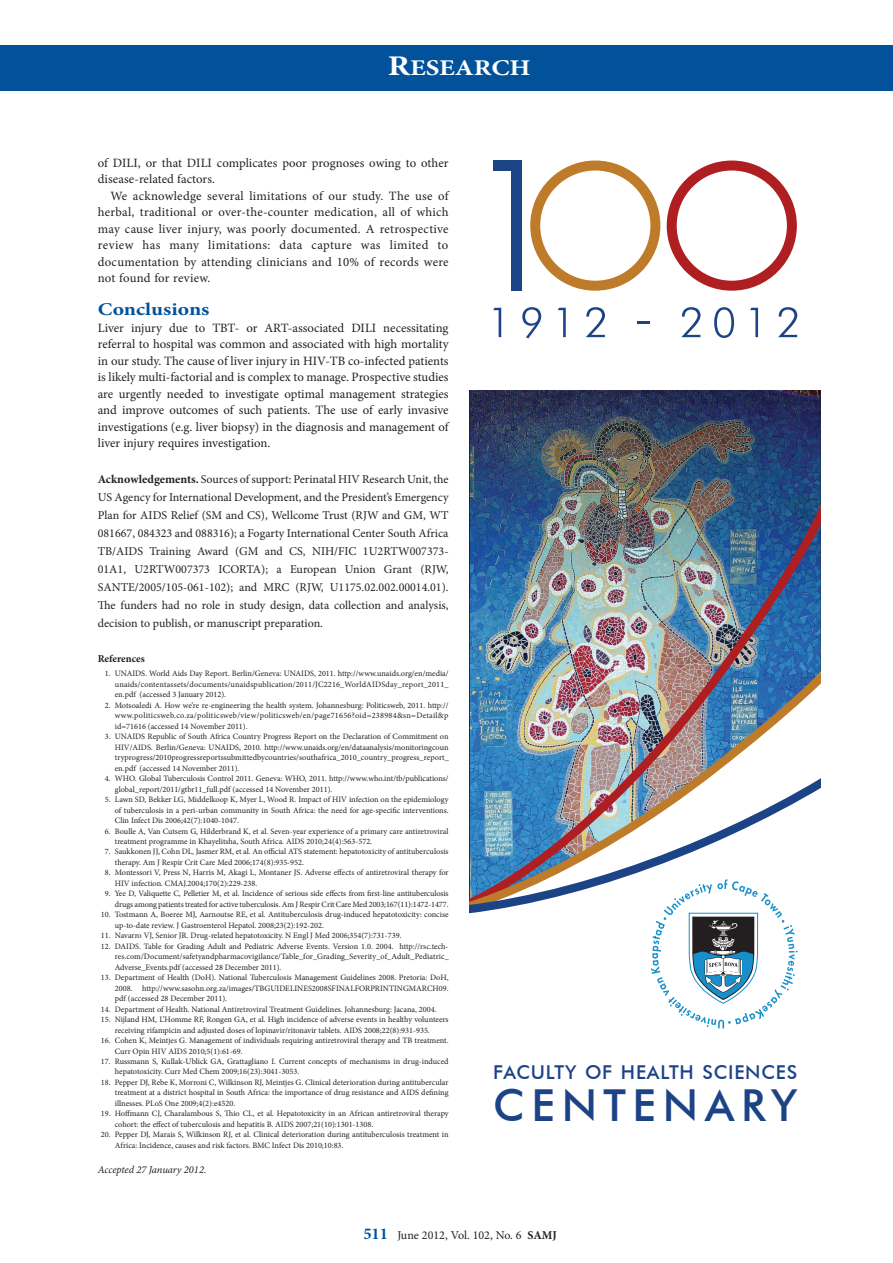
<style>
.page{position:relative;width:893px;height:1263px;background:#fff}
.page>*{position:absolute;margin:0;border:0;box-sizing:border-box;transform-origin:0 0}
.t1{font:500 44.1px "Futura BT";letter-spacing:.15em;color:#1d4387}
.t2{font:700 22.5px "Minion Pro";color:#fff;scale:1.2 1}
.t3{font:500 19.05px "Futura BT";letter-spacing:.04em;color:#1d4387}
.B_HEAD_BLUE{font:700 18px "Minion Pro";color:#01529a;scale:1.2 1}
.BODY_TEXT_1ST_PARAGR{font:12.75px/16.5px "Minion Pro";letter-spacing:-.005em;color:#231f20;text-align:justify}
.BODY_TEXT_INDENT{font:12.75px/16.5px "Minion Pro";letter-spacing:.01em;color:#231f20}
.ACKNOWLEGEMENTS{font:12px/18px "Minion Pro";letter-spacing:-.005em;color:#231f20;text-align:justify}
.ACCEPTED{font:italic 10.5px "Minion Pro";letter-spacing:-.005em;color:#231f20}
.REFERENCE_HEADING{font:700 10.5px "Minion Pro";letter-spacing:-.005em;color:#231f20}
.t4{font:8.25px/10.5px "Minion Pro";color:#231f20}
.s1{font-size:28.5px}
.s2{font-weight:700}
.s3{font-weight:700;font-size:16.5px;color:#01529a}
</style>
<div class="page">
<div style="left:0;top:45px;width:893px;height:45px;background:#01529a"></div>
<img style="left:470px;top:337px;width:351px;height:146px">
<img style="left:470px;top:483px;width:351px;height:139px">
<img style="left:470px;top:622px;width:351px;height:292px">
<svg style="left:493px;top:308px;width:8px;height:29px"></svg>
<svg style="left:522px;top:307px;width:19px;height:32px"></svg>
<svg style="left:558px;top:308px;width:8px;height:29px"></svg>
<svg style="left:586px;top:307px;width:19px;height:30px"></svg>
<svg style="left:637px;top:321px;width:13px;height:3px"></svg>
<svg style="left:681px;top:307px;width:19px;height:30px"></svg>
<svg style="left:714px;top:307px;width:20px;height:31px"></svg>
<svg style="left:750px;top:308px;width:8px;height:29px"></svg>
<svg style="left:778px;top:307px;width:19px;height:30px"></svg>
<div style="left:493px;top:161px;width:29px;height:10px;background:#1d4387"></div>
<div style="left:511px;top:161px;width:11px;height:130px;background:#1d4387"></div>
<svg style="left:530px;top:161px;width:130px;height:130px"></svg>
<svg style="left:667px;top:161px;width:130px;height:130px"></svg>
<svg style="left:651px;top:879px;width:147px;height:149px"></svg>
<h2 class="t2" style="left:388px;top:52px;width:121px"><span class="s1">R</span>ESEARCH</h2>
<p class="BODY_TEXT_INDENT" style="left:98px;top:154px;width:352px">of DILI, or that DILI complicates poor prognoses owing to other disease-related factors.</p>
<p class="BODY_TEXT_INDENT" style="left:98px;top:187px;width:352px;text-align:justify;text-indent:13px">We acknowledge several limitations of our study. The use of herbal, traditional or over-the-counter medication, all of which may cause liver injury, was poorly documented. A retrospective review has many limitations: data capture was limited to documentation by attending clinicians and 10% of records were not found for review.</p>
<p class="B_HEAD_BLUE" style="left:98px;top:297px;width:95px">Conclusions</p>
<p class="BODY_TEXT_1ST_PARAGR" style="left:98px;top:319px;width:352px">Liver injury due to TBT- or ART-associated DILI necessitating referral to hospital was common and associated with high mortality in our study. The cause of liver injury in HIV-TB co-infected patients is likely multi-factorial and is complex to manage. Prospective studies are urgently needed to investigate optimal management strategies and improve outcomes of such patients. The use of early invasive investigations (e.g. liver biopsy) in the diagnosis and management of liver injury requires investigation.</p>
<p class="ACKNOWLEGEMENTS" style="left:98px;top:470px;width:352px"><span class="s2">Acknowledgements.</span> Sources of support: Perinatal HIV Research Unit, the US Agency for International Development, and the President’s Emergency Plan for AIDS Relief (SM and CS), Wellcome Trust (RJW and GM, WT 081667, 084323 and 088316); a Fogarty International Center South Africa TB/AIDS Training Award (GM and CS, NIH/FIC 1U2RTW007373- 01A1, U2RTW007373 ICORTA); a European Union Grant (RJW, SANTE/2005/105-061-102); and MRC (RJW, U1175.02.002.00014.01).<br>The funders had no role in study design, data collection and analysis, decision to publish, or manuscript preparation.</p>
<p class="REFERENCE_HEADING" style="left:98px;top:651px;width:48px">References</p>
<p class="t4" style="left:115px;top:668px;width:335px;text-align:justify;text-indent:-10px">1. UNAIDS. World Aids Day Report. Berlin/Geneva: UNAIDS, 2011. http://www.unaids.org/en/media/ unaids/contentassets/documents/unaidspublication/2011/JC2216_WorldAIDSday_report_2011_ en.pdf (accessed 3 January 2012).</p>
<p class="t4" style="left:115px;top:700px;width:335px;text-align:justify;text-indent:-10px">2. Motsoaledi A. How we’re re-engineering the health system. Johannesburg: Politicsweb, 2011. http:// www.politicsweb.co.za/politicsweb/view/politicsweb/en/page71656?oid=238984&amp;sn=Detail&amp;p id=71616 (accessed 14 November 2011).</p>
<p class="t4" style="left:115px;top:731px;width:336px;text-align:justify;text-indent:-10px">3. UNAIDS Republic of South Africa Country Progress Report on the Declaration of Commitment on HIV/AIDS. Berlin/Geneva: UNAIDS, 2010. http://www.unaids.org/en/dataanalysis/monitoringcoun tryprogress/2010progressreportssubmittedbycountries/southafrica_2010_country_progress_report_ en.pdf (accessed 14 November 2011).</p>
<p class="t4" style="left:115px;top:773px;width:335px;text-indent:-10px">4. WHO. Global Tuberculosis Control 2011. Geneva: WHO, 2011. http://www.who.int/tb/publications/ global_report/2011/gtbr11_full.pdf (accessed 14 November 2011).</p>
<p class="t4" style="left:115px;top:794px;width:335px;text-align:justify;text-indent:-10px">5. Lawn SD, Bekker LG, Middelkoop K, Myer L, Wood R. Impact of HIV infection on the epidemiology of tuberculosis in a peri-urban community in South Africa: the need for age-specific interventions.<br>Clin Infect Dis 2006;42(7):1040-1047.</p>
<p class="t4" style="left:115px;top:826px;width:335px;text-indent:-10px">6. Boulle A, Van Cutsem G, Hilderbrand K, et al. Seven-year experience of a primary care antiretroviral treatment programme in Khayelitsha, South Africa. AIDS 2010;24(4):563-572.</p>
<p class="t4" style="left:115px;top:847px;width:335px;text-indent:-10px">7. Saukkonen JJ, Cohn DL, Jasmer RM, et al. An official ATS statement: hepatotoxicity of antituberculosis therapy. Am J Respir Crit Care Med 2006;174(8):935-952.</p>
<p class="t4" style="left:115px;top:867px;width:335px;text-indent:-10px">8. Montessori V, Press N, Harris M, Akagi L, Montaner JS. Adverse effects of antiretroviral therapy for<br>HIV infection. CMAJ.2004;170(2):229-238.</p>
<p class="t4" style="left:105px;top:888px;width:345px;text-align:right">9. Yee D, Valiquette C, Pelletier M, et al. Incidence of serious side effects from first-line antituberculosis drugs among patients treated for active tuberculosis. Am J Respir Crit Care Med 2003;167(11):1472-1477.</p>
<p class="t4" style="left:115px;top:909px;width:335px;text-indent:-14px">10. Tostmann A, Boeree MJ, Aarnoutse RE, et al. Antituberculosis drug-induced hepatotoxicity: concise up-to-date review. J Gastroenterol Hepatol. 2008;23(2):192-202.</p>
<p class="t4" style="left:101px;top:930px;width:302px">11. Navarro VJ, Senior JR. Drug-related hepatotoxicity. N Engl J Med 2006;354(7):731-739.</p>
<p class="t4" style="left:115px;top:941px;width:336px;text-align:justify;text-indent:-14px">12. DAIDS. Table for Grading Adult and Pediatric Adverse Events. Version 1.0. 2004. http://rsc.tech&shy;res.com/Document/safetyandpharmacovigilance/Table_for_Grading_Severity_of_Adult_Pediatric_ Adverse_Events.pdf (accessed 28 December 2011).</p>
<p class="t4" style="left:115px;top:972px;width:335px;text-align:justify;text-indent:-14px">13. Department of Health (DoH). National Tuberculosis Management Guidelines 2008. Pretoria: DoH, 2008. http://www.sasohn.org.za/images/TBGUIDELINES2008SFINALFORPRINTINGMARCH09. pdf (accessed 28 December 2011).</p>
<p class="t4" style="left:101px;top:1004px;width:337px">14. Department of Health. National Antiretroviral Treatment Guidelines. Johannesburg: Jacana, 2004.</p>
<p class="t4" style="left:101px;top:1014px;width:349px;text-align:center">15. Nijland HM, L’Homme RF, Rongen GA, et al. High incidence of adverse events in healthy volunteers receiving rifampicin and adjusted doses of lopinavir/ritonavir tablets. AIDS 2008;22(8):931-935.</p>
<p class="t4" style="left:115px;top:1035px;width:335px;text-indent:-14px">16. Cohen K, Meintjes G. Management of individuals requiring antiretroviral therapy and TB treatment.<br>Curr Opin HIV AIDS 2010;5(1):61-69.</p>
<p class="t4" style="left:115px;top:1056px;width:335px;text-indent:-14px">17. Russmann S, Kullak-Ublick GA, Grattagliano I. Current concepts of mechanisms in drug-induced hepatotoxicity. Curr Med Chem 2009;16(23):3041-3053.</p>
<p class="t4" style="left:115px;top:1077px;width:335px;text-align:justify;text-indent:-14px">18. Pepper DJ, Rebe K, Morroni C, Wilkinson RJ, Meintjes G. Clinical deterioration during antitubercular treatment at a district hospital in South Africa: the importance of drug resistance and AIDS defining illnesses. PLoS One 2009;4(2):e4520.</p>
<p class="t4" style="left:115px;top:1108px;width:335px;text-indent:-14px">19. Hoffmann CJ, Charalambous S, Thio CL, et al. Hepatotoxicity in an African antiretroviral therapy cohort: the effect of tuberculosis and hepatitis B. AIDS 2007;21(10):1301-1308.</p>
<p class="t4" style="left:115px;top:1129px;width:335px;text-indent:-14px">20. Pepper DJ, Marais S, Wilkinson RJ, et al. Clinical deterioration during antituberculosis treatment in<br>Africa: Incidence, causes and risk factors. BMC Infect Dis 2010;10:83.</p>
<p class="ACCEPTED" style="left:98px;top:1163px;width:110px">Accepted 27 January 2012.</p>
<p class="t3" style="left:493px;top:1060px;width:305px">FACULTY OF HEALTH SCIENCES</p>
<p class="t1" style="left:493px;top:1078px;width:306px">CENTENARY</p>
<p class="ACKNOWLEGEMENTS" style="left:363px;top:1226px;width:195px"><span class="s3">511</span> June 2012, Vol. 102, No. 6 <span class="s2">SAMJ</span></p>
</div>
